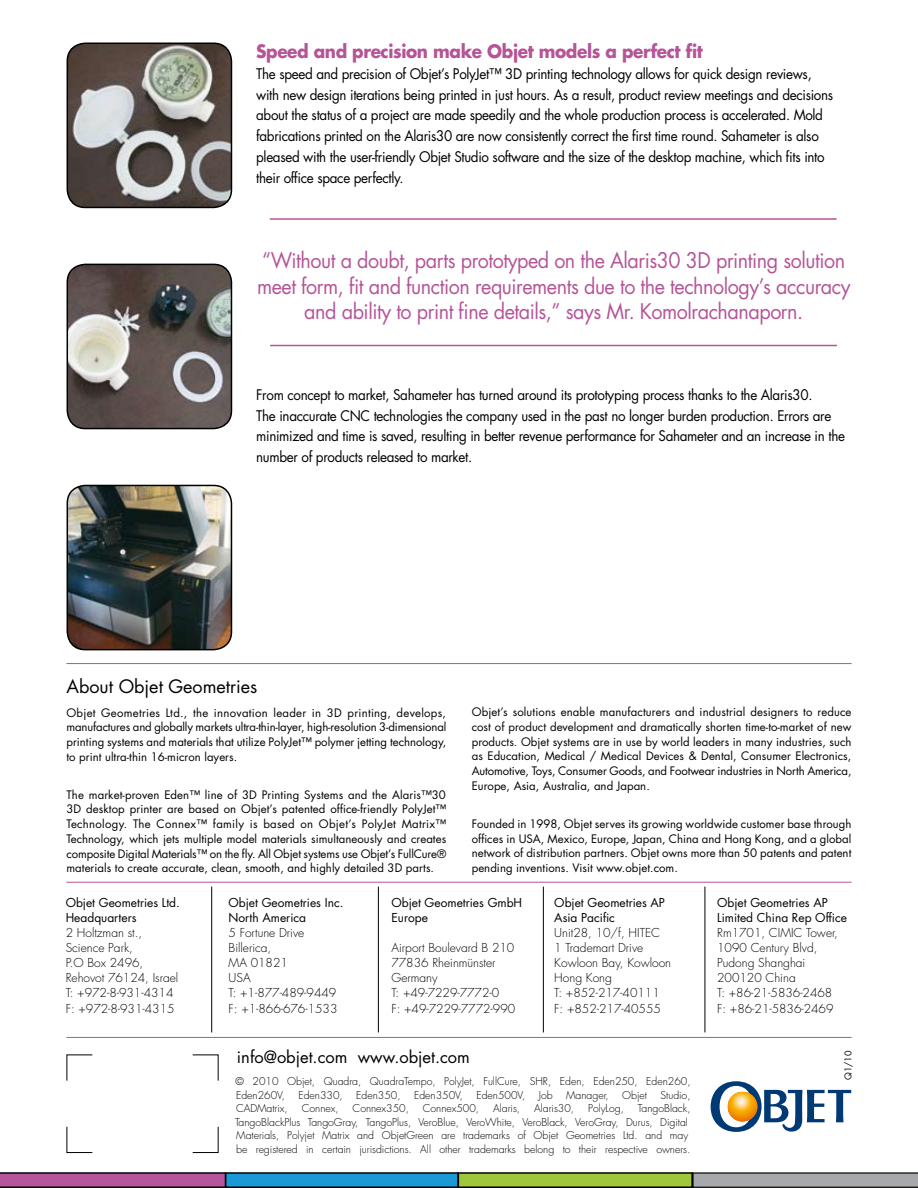
<style>
.page{position:relative;width:918px;height:1188px;background:#fff}
.page>*{position:absolute;margin:0;border:0;box-sizing:border-box;transform-origin:0 0}
.t1{font:21px/25.2px "Futura";letter-spacing:-.025em;color:#b55497;text-align:center;scale:.94 1}
.t2{font:700 18px "Futura";letter-spacing:-.025em;color:#b55497;scale:.94 1}
.t3{font:18px "Futura";color:#000}
.t4{font:16.5px "Futura";color:#000}
.t5{font:14.25px/20.7px "Futura";letter-spacing:-.025em;color:#000;scale:.94 1}
.t6{font:300 12px/15px "Futura";color:#000}
.t7{font:12px/15px "Futura";color:#000}
.t8{font:11.4px/14.7px "Futura";letter-spacing:.005em;color:#000;text-align:justify}
.t9{font:300 10.5px/13.5px "Futura";letter-spacing:-.005em;color:#000}
.t10{font:9px "Futura";color:#000}
</style>
<div class="page">
<hr style="left:270px;top:218px;width:567px;height:2px;background:#b55497">
<hr style="left:270px;top:345px;width:567px;height:1px;background:#b55497">
<img style="left:67px;top:43px;width:164px;height:164px;border-radius:18px">
<div style="left:67px;top:43px;width:165px;height:165px;border:1px solid #000;border-radius:18px"></div>
<img style="left:67px;top:264px;width:164px;height:165px;border-radius:18px">
<div style="left:67px;top:264px;width:165px;height:165px;border:1px solid #000;border-radius:18px"></div>
<img style="left:67px;top:485px;width:164px;height:165px;border-radius:18px">
<div style="left:67px;top:485px;width:165px;height:165px;border:1px solid #000;border-radius:18px"></div>
<div style="left:458px;top:1173px;width:234px;height:14px;background:#9ec73b"></div>
<div style="left:457px;top:1172px;width:236px;height:16px;border:1px solid #000"></div>
<div style="left:226px;top:1173px;width:232px;height:14px;background:#1a99d6"></div>
<div style="left:225px;top:1172px;width:234px;height:16px;border:1px solid #000"></div>
<svg style="left:0;top:1172px;width:226px;height:16px;background:#954681"></svg>
<svg style="left:458px;top:1173px;width:1px;height:14px"></svg>
<svg style="left:692px;top:1172px;width:226px;height:16px;background:#8e9092"></svg>
<svg style="left:711px;top:1081px;width:140px;height:51px"></svg>
<svg style="left:192px;top:1054px;width:27px;height:27px"></svg>
<svg style="left:66px;top:1054px;width:27px;height:27px"></svg>
<svg style="left:192px;top:1126px;width:27px;height:27px"></svg>
<hr style="left:705px;top:887px;width:1px;height:145px;background:#000">
<hr style="left:543px;top:887px;width:1px;height:145px;background:#000">
<hr style="left:378px;top:887px;width:1px;height:145px;background:#000">
<hr style="left:211px;top:887px;width:1px;height:145px;background:#000">
<svg style="left:66px;top:1126px;width:27px;height:27px"></svg>
<hr style="left:66px;top:882px;width:786px;height:1px;background:#b55497">
<hr style="left:66px;top:1037px;width:786px;height:1px;background:#b55497">
<hr style="left:66px;top:663px;width:786px;height:1px;background:#b55497">
<h2 class="t2" style="left:256px;top:39px;width:477px">Speed and precision make Objet models a perfect fit</h2>
<p class="t5" style="left:256px;top:63px;width:615px">The speed and precision of Objet’s PolyJet™ 3D printing technology allows for quick design reviews, with new design iterations being printed in just hours. As a result, product review meetings and decisions about the status of a project are made speedily and the whole production process is accelerated. Mold fabrications printed on the Alaris30 are now consistently correct the first time round. Sahameter is also pleased with the user-friendly Objet Studio software and the size of the desktop machine, which fits into their office space perfectly.</p>
<h1 class="t1" style="left:257px;top:248px;width:633px">“Without a doubt, parts prototyped on the Alaris30 3D printing solution meet form, fit and function requirements due to the technology’s accuracy and ability to print fine details,” says Mr. Komolrachanaporn.</h1>
<p class="t5" style="left:256px;top:384px;width:628px">From concept to market, Sahameter has turned around its prototyping process thanks to the Alaris30.<br>The inaccurate CNC technologies the company used in the past no longer burden production. Errors are minimized and time is saved, resulting in better revenue performance for Sahameter and an increase in the number of products released to market.</p>
<h2 class="t3" style="left:67px;top:674px;width:192px">About Objet Geometries</h2>
<p class="t8" style="left:67px;top:705px;width:381px">Objet Geometries Ltd., the innovation leader in 3D printing, develops, manufactures and globally markets ultra-thin-layer, high-resolution 3-dimensional printing systems and materials that utilize PolyJet™ polymer jetting technology, to print ultra-thin 16-micron layers.</p>
<p class="t8" style="left:67px;top:787px;width:381px">The market-proven Eden™ line of 3D Printing Systems and the Alaris™30<br>3D desktop printer are based on Objet’s patented office-friendly PolyJet™ Technology. The Connex™ family is based on Objet’s PolyJet Matrix™ Technology, which jets multiple model materials simultaneously and creates composite Digital Materials™ on the fly. All Objet systems use Objet’s FullCure® materials to create accurate, clean, smooth, and highly detailed 3D parts.</p>
<p class="t8" style="left:472px;top:705px;width:381px">Objet’s solutions enable manufacturers and industrial designers to reduce cost of product development and dramatically shorten time-to-market of new products. Objet systems are in use by world leaders in many industries, such as Education, Medical / Medical Devices &amp; Dental, Consumer Electronics, Automotive, Toys, Consumer Goods, and Footwear industries in North America, Europe, Asia, Australia, and Japan.</p>
<p class="t8" style="left:472px;top:816px;width:381px">Founded in 1998, Objet serves its growing worldwide customer base through offices in USA, Mexico, Europe, Japan, China and Hong Kong, and a global network of distribution partners. Objet owns more than 50 patents and patent pending inventions. Visit www.objet.com.</p>
<p class="t7" style="left:66px;top:895px;width:116px">Objet Geometries Ltd.<br>Headquarters</p>
<p class="t6" style="left:66px;top:925px;width:114px">2 Holtzman st.,<br>Science Park,<br>P.O Box 2496,<br>Rehovot 76124, Israel<br>T: +972-8-931-4314</p>
<p class="t6" style="left:66px;top:1002px;width:110px">F: +972-8-931-4315</p>
<p class="t7" style="left:229px;top:895px;width:116px">Objet Geometries Inc.<br>North America</p>
<p class="t6" style="left:229px;top:925px;width:109px">5 Fortune Drive<br>Billerica,<br>MA 01821<br>USA<br>T: +1-877-489-9449</p>
<p class="t6" style="left:229px;top:1002px;width:110px">F: +1-866-676-1533</p>
<p class="t7" style="left:391px;top:895px;width:132px">Objet Geometries GmbH<br>Europe</p>
<p class="t6" style="left:391px;top:940px;width:124px">Airport Boulevard B 210<br>77836 Rheinmünster<br>Germany<br>T: +49-7229-7772-0</p>
<p class="t6" style="left:391px;top:1002px;width:125px">F: +49-7229-7772-990</p>
<h3 class="t4" style="left:237px;top:1045px;width:234px">info@objet.com www.objet.com</h3>
<p class="t7" style="left:554px;top:895px;width:112px">Objet Geometries AP<br>Asia Pacific</p>
<p class="t6" style="left:554px;top:925px;width:118px">Unit28, 10/f, HITEC<br>1 Trademart Drive<br>Kowloon Bay, Kowloon<br>Hong Kong<br>T: +852-217-40111</p>
<p class="t6" style="left:554px;top:1002px;width:108px">F: +852-217-40555</p>
<p class="t9" style="left:236px;top:1075px;width:456px">© 2010 Objet, Quadra, QuadraTempo, PolyJet, FullCure, SHR, Eden, Eden250, Eden260,<br>Eden260V,</p>
<p class="t9" style="left:299px;top:1088px;width:46px">Eden330,</p>
<p class="t9" style="left:356px;top:1088px;width:46px">Eden350,</p>
<p class="t9" style="left:414px;top:1088px;width:50px">Eden350V,</p>
<p class="t9" style="left:476px;top:1088px;width:50px">Eden500V,</p>
<p class="t9" style="left:539px;top:1088px;width:15px">Job</p>
<p class="t9" style="left:566px;top:1088px;width:44px">Manager,</p>
<p class="t9" style="left:622px;top:1088px;width:26px">Objet</p>
<p class="t9" style="left:661px;top:1088px;width:32px">Studio,</p>
<p class="t9" style="left:235px;top:1102px;width:457px;text-indent:403px">TangoBlack, TangoBlackPlus TangoGray, TangoPlus, VeroBlue, VeroWhite, VeroBlack, VeroGray, Durus, Digital Materials, Polyjet Matrix and ObjetGreen are trademarks of Objet Geometries Ltd. and may be registered in certain jurisdictions. All other trademarks belong to their respective owners.</p>
<p class="t9" style="left:236px;top:1102px;width:53px">CADMatrix,</p>
<p class="t9" style="left:302px;top:1102px;width:38px">Connex,</p>
<p class="t9" style="left:353px;top:1102px;width:58px">Connex350,</p>
<p class="t9" style="left:423px;top:1102px;width:58px">Connex500,</p>
<p class="t9" style="left:493px;top:1102px;width:29px">Alaris,</p>
<p class="t9" style="left:534px;top:1102px;width:42px">Alaris30,</p>
<p class="t9" style="left:588px;top:1102px;width:37px">PolyLog,</p>
<p class="t7" style="left:717px;top:895px;width:131px">Objet Geometries AP<br>Limited China Rep Office</p>
<p class="t6" style="left:717px;top:925px;width:122px">Rm1701, CIMIC Tower,<br>1090 Century Blvd,<br>Pudong Shanghai<br>200120 China<br>T: +86-21-5836-2468</p>
<p class="t6" style="left:717px;top:1002px;width:118px">F: +86-21-5836-2469</p>
<p class="t10" style="left:842px;top:1080px;width:31px;rotate:-90deg">Q1/10</p>
</div>
